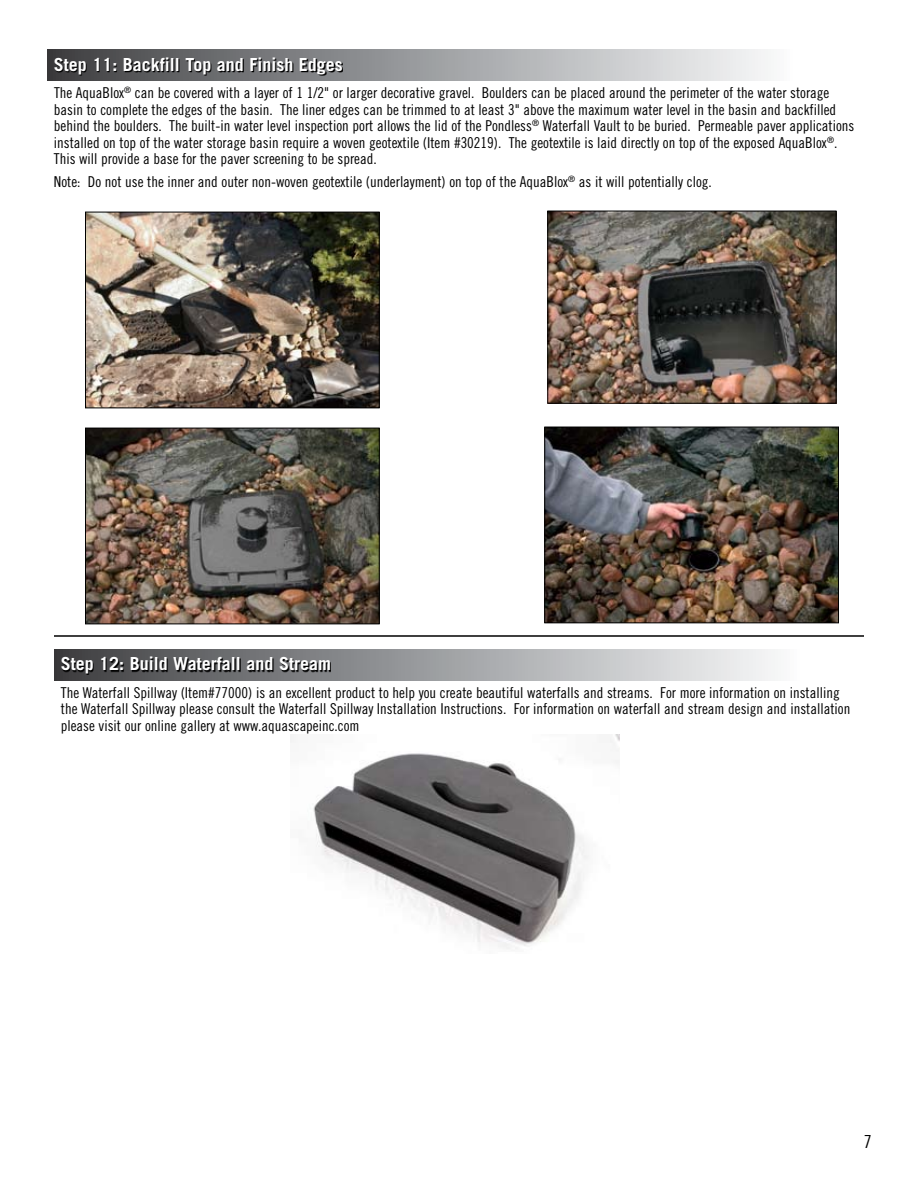
<style>
.page{position:relative;width:918px;height:1188px;background:#fff}
.page>*{position:absolute;margin:0;border:0;box-sizing:border-box;transform-origin:0 0}
.t1{font:700 18px "Trade Gothic LT Std";color:#fff}
.t2{font:18px "Trade Gothic LT Std Cn 18";color:#000}
.t3{font:15px/16.5px "Trade Gothic LT Std Cn 18";color:#000}
</style>
<div class="page">
<img style="left:549px;top:213px;width:285px;height:189px">
<div style="left:547px;top:211px;width:289px;height:193px;border:1px solid #000"></div>
<div style="left:47px;top:50px;width:871px;height:31px;background:linear-gradient(to right,#404245,#fff)"></div>
<svg style="left:55px;top:58px;width:288px;height:17px;background:#464648"></svg>
<img style="left:87px;top:214px;width:291px;height:192px">
<div style="left:85px;top:212px;width:295px;height:196px;border:1px solid #000"></div>
<img style="left:87px;top:430px;width:291px;height:192px">
<div style="left:85px;top:428px;width:295px;height:196px;border:1px solid #000"></div>
<img style="left:546px;top:429px;width:291px;height:192px">
<div style="left:544px;top:427px;width:295px;height:196px;border:1px solid #000"></div>
<div style="left:54px;top:649px;width:864px;height:31px;background:linear-gradient(to right,#404145,#fff)"></div>
<svg style="left:62px;top:658px;width:269px;height:17px;background:#434345"></svg>
<hr style="left:54px;top:635px;width:810px;height:2px;background:#000">
<img style="left:291px;top:735px;width:328px;height:214px">
<p class="t1" style="left:54px;top:53px;width:291px">Step 11: Backfill Top and Finish Edges</p>
<p class="t3" style="left:54px;top:84px;width:802px">The AquaBlox<sup>®</sup> can be covered with a layer of 1 1/2" or larger decorative gravel. Boulders can be placed around the perimeter of the water storage basin to complete the edges of the basin. The liner edges can be trimmed to at least 3" above the maximum water level in the basin and backfilled behind the boulders. The built-in water level inspection port allows the lid of the Pondless<sup>®</sup> Waterfall Vault to be buried. Permeable paver applications installed on top of the water storage basin require a woven geotextile (Item #30219). The geotextile is laid directly on top of the exposed AquaBlox<sup>®</sup>.<br>This will provide a base for the paver screening to be spread.</p>
<p class="t3" style="left:54px;top:174px;width:659px">Note: Do not use the inner and outer non-woven geotextile (underlayment) on top of the AquaBlox<sup>®</sup> as it will potentially clog.</p>
<p class="t1" style="left:61px;top:653px;width:272px">Step 12: Build Waterfall and Stream</p>
<p class="t3" style="left:61px;top:684px;width:791px">The Waterfall Spillway (Item#77000) is an excellent product to help you create beautiful waterfalls and streams. For more information on installing the Waterfall Spillway please consult the Waterfall Spillway Installation Instructions. For information on waterfall and stream design and installation please visit our online gallery at www.aquascapeinc.com</p>
<p class="t2" style="left:864px;top:1131px;width:9px">7</p>
</div>
